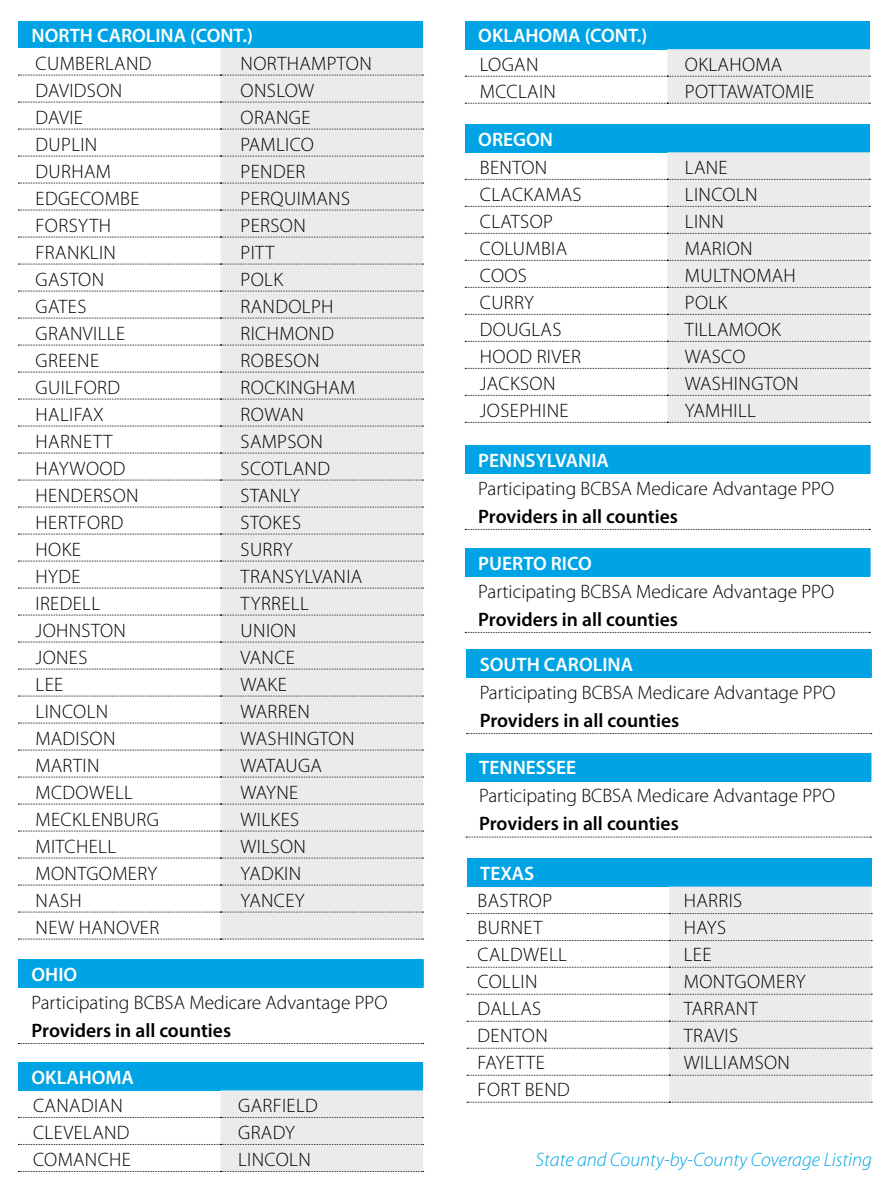
<style>
.page{position:relative;width:891px;height:1188px;background:#fff}
.page>*{position:absolute;margin:0;border:0;box-sizing:border-box;transform-origin:0 0}
.t1{font:300 19.5px/27px "Myriad Pro";letter-spacing:.02em;color:#000}
.t2{font:300 19.5px "Myriad Pro";color:#000}
.t3{font:600 19.5px "Myriad Pro";color:#000}
.t4{font:600 19.5px "Myriad Pro";color:#fff}
.t5{font:italic 300 19.5px "Myriad Pro";color:#00a4e4}
</style>
<div class="page">
<div style="left:18px;top:21px;width:405px;height:27px;background:#00a4e4"></div>
<div style="left:221px;top:48px;width:202px;height:891px;background:#ebebec"></div>
<svg style="left:18px;top:75px;width:406px;height:1px"></svg>
<svg style="left:18px;top:102px;width:406px;height:1px"></svg>
<svg style="left:18px;top:129px;width:406px;height:1px"></svg>
<svg style="left:18px;top:156px;width:406px;height:1px"></svg>
<svg style="left:18px;top:183px;width:406px;height:1px"></svg>
<svg style="left:18px;top:453px;width:406px;height:1px"></svg>
<svg style="left:18px;top:507px;width:406px;height:1px"></svg>
<svg style="left:18px;top:534px;width:406px;height:1px"></svg>
<svg style="left:18px;top:561px;width:406px;height:1px"></svg>
<svg style="left:18px;top:588px;width:406px;height:1px"></svg>
<svg style="left:18px;top:615px;width:406px;height:1px"></svg>
<svg style="left:18px;top:642px;width:406px;height:1px"></svg>
<svg style="left:18px;top:669px;width:406px;height:1px"></svg>
<svg style="left:18px;top:696px;width:406px;height:1px"></svg>
<svg style="left:18px;top:723px;width:406px;height:1px"></svg>
<svg style="left:18px;top:750px;width:406px;height:1px"></svg>
<svg style="left:18px;top:777px;width:406px;height:1px"></svg>
<svg style="left:18px;top:804px;width:406px;height:1px"></svg>
<svg style="left:18px;top:831px;width:406px;height:1px"></svg>
<svg style="left:18px;top:858px;width:406px;height:1px"></svg>
<svg style="left:18px;top:885px;width:406px;height:1px"></svg>
<svg style="left:18px;top:912px;width:406px;height:1px"></svg>
<svg style="left:18px;top:939px;width:406px;height:1px"></svg>
<svg style="left:18px;top:210px;width:406px;height:1px"></svg>
<svg style="left:18px;top:237px;width:406px;height:1px"></svg>
<svg style="left:18px;top:264px;width:406px;height:1px"></svg>
<svg style="left:18px;top:291px;width:406px;height:1px"></svg>
<svg style="left:18px;top:318px;width:406px;height:1px"></svg>
<svg style="left:18px;top:345px;width:406px;height:1px"></svg>
<svg style="left:18px;top:372px;width:406px;height:1px"></svg>
<svg style="left:18px;top:399px;width:406px;height:1px"></svg>
<svg style="left:18px;top:426px;width:406px;height:1px"></svg>
<svg style="left:18px;top:480px;width:406px;height:1px"></svg>
<div style="left:18px;top:1062px;width:405px;height:28px;background:#00a4e4"></div>
<svg style="left:18px;top:1090px;width:406px;height:82px"></svg>
<div style="left:465px;top:21px;width:405px;height:28px;background:#00a4e4"></div>
<svg style="left:465px;top:49px;width:405px;height:55px"></svg>
<div style="left:465px;top:124px;width:405px;height:28px;background:#00a4e4"></div>
<div style="left:667px;top:152px;width:203px;height:270px;background:#ebebec"></div>
<svg style="left:465px;top:179px;width:405px;height:1px"></svg>
<svg style="left:465px;top:206px;width:405px;height:1px"></svg>
<svg style="left:465px;top:233px;width:405px;height:1px"></svg>
<svg style="left:465px;top:260px;width:405px;height:1px"></svg>
<svg style="left:465px;top:287px;width:405px;height:1px"></svg>
<svg style="left:465px;top:314px;width:405px;height:1px"></svg>
<svg style="left:465px;top:341px;width:405px;height:1px"></svg>
<svg style="left:465px;top:368px;width:405px;height:1px"></svg>
<svg style="left:465px;top:395px;width:405px;height:1px"></svg>
<svg style="left:465px;top:422px;width:405px;height:1px"></svg>
<div style="left:465px;top:445px;width:405px;height:28px;background:#00a4e4"></div>
<svg style="left:465px;top:529px;width:405px;height:1px"></svg>
<hr style="left:869px;top:445px;width:2px;height:28px;background:#00a4e4">
<div style="left:465px;top:548px;width:405px;height:28px;background:#00a4e4"></div>
<svg style="left:465px;top:632px;width:405px;height:1px"></svg>
<hr style="left:869px;top:548px;width:2px;height:28px;background:#00a4e4">
<div style="left:18px;top:959px;width:405px;height:28px;background:#00a4e4"></div>
<svg style="left:18px;top:1043px;width:406px;height:1px"></svg>
<hr style="left:422px;top:959px;width:2px;height:28px;background:#00a4e4">
<div style="left:466px;top:649px;width:405px;height:29px;background:#00a4e4"></div>
<svg style="left:467px;top:733px;width:405px;height:1px"></svg>
<hr style="left:870px;top:649px;width:2px;height:29px;background:#00a4e4">
<div style="left:466px;top:753px;width:405px;height:28px;background:#00a4e4"></div>
<svg style="left:466px;top:837px;width:405px;height:1px"></svg>
<div style="left:467px;top:858px;width:405px;height:29px;background:#00a4e4"></div>
<div style="left:669px;top:887px;width:203px;height:215px;background:#ebebec"></div>
<svg style="left:467px;top:913px;width:405px;height:1px"></svg>
<svg style="left:467px;top:940px;width:405px;height:1px"></svg>
<svg style="left:467px;top:967px;width:405px;height:1px"></svg>
<svg style="left:467px;top:994px;width:405px;height:1px"></svg>
<svg style="left:467px;top:1021px;width:405px;height:1px"></svg>
<svg style="left:467px;top:1048px;width:405px;height:1px"></svg>
<svg style="left:467px;top:1075px;width:405px;height:1px"></svg>
<svg style="left:467px;top:1102px;width:405px;height:1px"></svg>
<p class="t4" style="left:32px;top:23px;width:223px">NORTH CAROLINA (CONT.)</p>
<p class="t1" style="left:36px;top:50px;width:125px">CUMBERLAND<br>DAVIDSON<br>DAVIE<br>DUPLIN<br>DURHAM<br>EDGECOMBE<br>FORSYTH<br>FRANKLIN<br>GASTON<br>GATES<br>GRANVILLE<br>GREENE<br>GUILFORD<br>HALIFAX<br>HARNETT<br>HAYWOOD<br>HENDERSON<br>HERTFORD<br>HOKE<br>HYDE<br>IREDELL<br>JOHNSTON<br>JONES<br>LEE<br>LINCOLN<br>MADISON<br>MARTIN<br>MCDOWELL<br>MECKLENBURG<br>MITCHELL<br>MONTGOMERY<br>NASH<br>NEW HANOVER</p>
<p class="t1" style="left:241px;top:50px;width:133px">NORTHAMPTON<br>ONSLOW<br>ORANGE<br>PAMLICO<br>PENDER<br>PERQUIMANS<br>PERSON<br>PITT<br>POLK<br>RANDOLPH<br>RICHMOND<br>ROBESON<br>ROCKINGHAM<br>ROWAN<br>SAMPSON<br>SCOTLAND<br>STANLY<br>STOKES<br>SURRY<br>TRANSYLVANIA<br>TYRRELL<br>UNION<br>VANCE<br>WAKE<br>WARREN<br>WASHINGTON<br>WATAUGA<br>WAYNE<br>WILKES<br>WILSON<br>YADKIN<br>YANCEY</p>
<p class="t4" style="left:32px;top:962px;width:47px">OHIO</p>
<p class="t2" style="left:32px;top:992px;width:357px">Participating BCBSA Medicare Advantage PPO</p>
<p class="t3" style="left:32px;top:1018px;width:201px">Providers in all counties</p>
<p class="t4" style="left:32px;top:1065px;width:104px">OKLAHOMA</p>
<p class="t1" style="left:33px;top:1092px;width:99px">CANADIAN<br>CLEVELAND<br>COMANCHE</p>
<p class="t1" style="left:238px;top:1092px;width:81px">GARFIELD<br>GRADY<br>LINCOLN</p>
<p class="t4" style="left:478px;top:23px;width:171px">OKLAHOMA (CONT.)</p>
<p class="t1" style="left:480px;top:51px;width:78px">LOGAN<br>MCCLAIN</p>
<p class="t1" style="left:685px;top:51px;width:131px">OKLAHOMA<br>POTTAWATOMIE</p>
<p class="t4" style="left:478px;top:127px;width:76px">OREGON</p>
<p class="t1" style="left:480px;top:155px;width:103px">BENTON<br>CLACKAMAS<br>CLATSOP<br>COLUMBIA<br>COOS<br>CURRY<br>DOUGLAS<br>HOOD RIVER<br>JACKSON<br>JOSEPHINE</p>
<p class="t1" style="left:685px;top:155px;width:115px">LANE<br>LINCOLN<br>LINN<br>MARION<br>MULTNOMAH<br>POLK<br>TILLAMOOK<br>WASCO<br>WASHINGTON<br>YAMHILL</p>
<p class="t4" style="left:478px;top:448px;width:132px">PENNSYLVANIA</p>
<p class="t2" style="left:478px;top:478px;width:357px">Participating BCBSA Medicare Advantage PPO</p>
<p class="t3" style="left:478px;top:504px;width:201px">Providers in all counties</p>
<p class="t4" style="left:478px;top:551px;width:115px">PUERTO RICO</p>
<p class="t2" style="left:478px;top:580px;width:357px">Participating BCBSA Medicare Advantage PPO</p>
<p class="t3" style="left:478px;top:607px;width:201px">Providers in all counties</p>
<p class="t4" style="left:480px;top:652px;width:155px">SOUTH CAROLINA</p>
<p class="t2" style="left:480px;top:682px;width:357px">Participating BCBSA Medicare Advantage PPO</p>
<p class="t3" style="left:480px;top:708px;width:201px">Providers in all counties</p>
<p class="t4" style="left:479px;top:755px;width:99px">TENNESSEE</p>
<p class="t2" style="left:479px;top:785px;width:357px">Participating BCBSA Medicare Advantage PPO</p>
<p class="t3" style="left:479px;top:811px;width:201px">Providers in all counties</p>
<p class="t4" style="left:480px;top:861px;width:56px">TEXAS</p>
<p class="t1" style="left:478px;top:887px;width:94px">BASTROP<br>BURNET<br>CALDWELL<br>COLLIN<br>DALLAS<br>DENTON<br>FAYETTE<br>FORT BEND</p>
<p class="t1" style="left:684px;top:887px;width:123px">HARRIS<br>HAYS<br>LEE<br>MONTGOMERY<br>TARRANT<br>TRAVIS<br>WILLIAMSON</p>
<p class="t5" style="left:536px;top:1150px;width:338px">State and County-by-County Coverage Listing</p>
</div>
